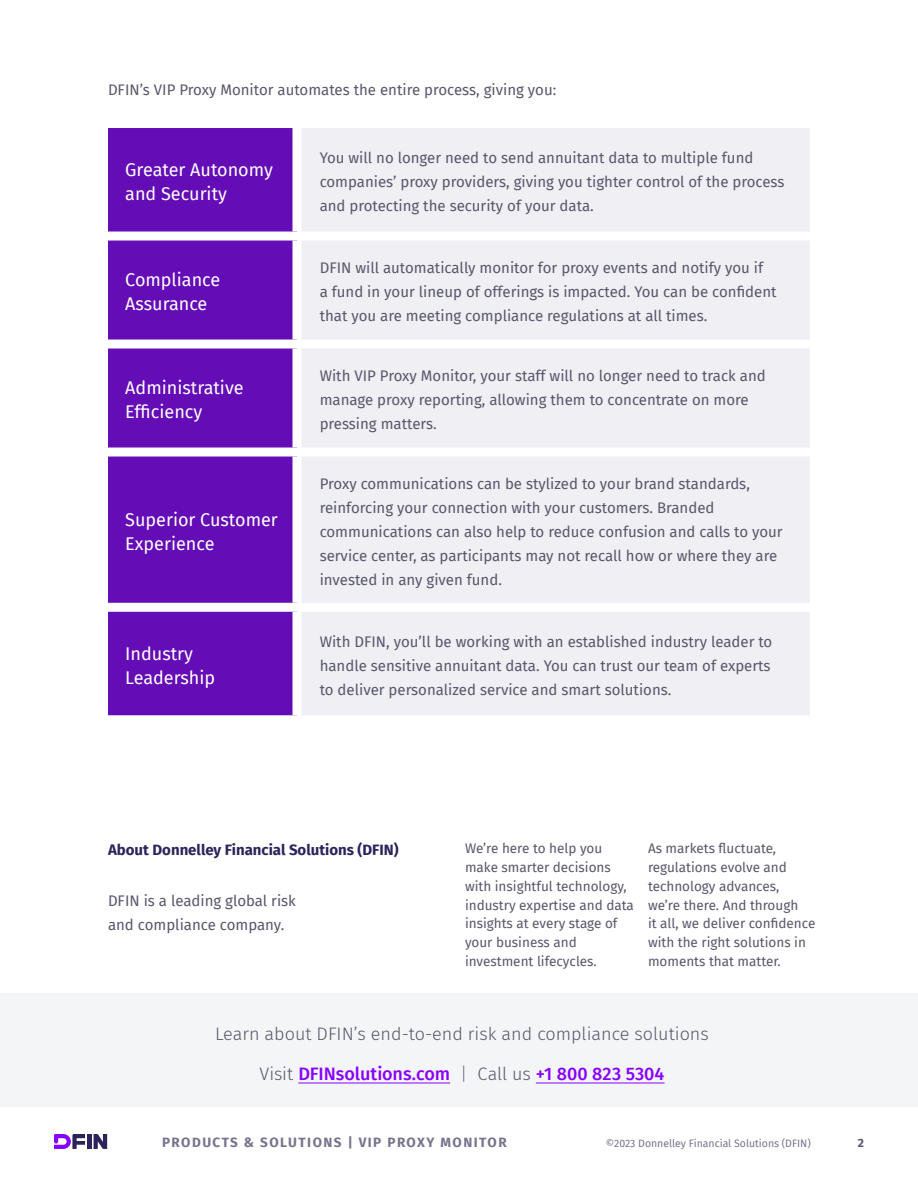
<style>
.page{position:relative;width:918px;height:1188px;background:#fff}
.page>*{position:absolute;margin:0;border:0;box-sizing:border-box;transform-origin:0 0}
.t1{font:18px/24px "Fira Sans";color:#fff}
.t2{font:300 18px/39.5px "Fira Sans";color:#58576b;text-align:center}
.t3{font:15px/24px "Fira Sans";color:#58576b}
.t4{font:700 15px "Fira Sans";color:#2c235a}
.t5{font:13.5px/18.8px "Fira Sans";color:#58576b}
.t6{font:700 13.5px "Fira Sans";letter-spacing:.11em;color:#78738c}
.t7{font:700 12px "Fira Sans";color:#58586c}
.t8{font:10.5px "Fira Sans";color:#78738c}
.s1{font-weight:500;color:#8700ff}
.s2{font-weight:200}
</style>
<div class="page">
<div style="left:108px;top:128px;width:184px;height:587px;background:#640cb6"></div>
<div style="left:302px;top:128px;width:508px;height:587px;background:#efeff4"></div>
<div style="left:108px;top:232px;width:189px;height:9px;background:#fff"></div>
<div style="left:297px;top:232px;width:513px;height:9px;background:#fff"></div>
<div style="left:108px;top:340px;width:189px;height:9px;background:#fff"></div>
<div style="left:297px;top:340px;width:513px;height:9px;background:#fff"></div>
<div style="left:108px;top:448px;width:189px;height:9px;background:#fff"></div>
<div style="left:297px;top:448px;width:513px;height:9px;background:#fff"></div>
<div style="left:108px;top:603px;width:189px;height:9px;background:#fff"></div>
<div style="left:297px;top:603px;width:513px;height:9px;background:#fff"></div>
<div style="left:0;top:993px;width:918px;height:114px;background:#f4f5f7"></div>
<hr style="left:298px;top:1083px;width:152px;height:1px;background:#8700ff">
<hr style="left:536px;top:1083px;width:129px;height:1px;background:#8700ff">
<hr style="left:87px;top:1134px;width:4px;height:15px;background:#2c235a">
<svg style="left:94px;top:1134px;width:13px;height:15px"></svg>
<svg style="left:54px;top:1134px;width:31px;height:15px"></svg>
<p class="t3" style="left:108px;top:77px;width:450px">DFIN’s VIP Proxy Monitor automates the entire process, giving you:</p>
<p class="t1" style="left:125px;top:157px;width:149px">Greater Autonomy and Security</p>
<p class="t3" style="left:320px;top:145px;width:466px">You will no longer need to send annuitant data to multiple fund companies’ proxy providers, giving you tighter control of the process and protecting the security of your data.</p>
<p class="t1" style="left:125px;top:268px;width:97px">Compliance<br>Assurance</p>
<p class="t3" style="left:320px;top:255px;width:459px">DFIN will automatically monitor for proxy events and notify you if<br>a fund in your lineup of offerings is impacted. You can be confident that you are meeting compliance regulations at all times.</p>
<p class="t1" style="left:125px;top:376px;width:120px">Administrative<br>Efficiency</p>
<p class="t3" style="left:320px;top:363px;width:448px">With VIP Proxy Monitor, your staff will no longer need to track and manage proxy reporting, allowing them to concentrate on more pressing matters.</p>
<p class="t1" style="left:125px;top:507px;width:154px">Superior Customer<br>Experience</p>
<p class="t3" style="left:320px;top:471px;width:465px">Proxy communications can be stylized to your brand standards, reinforcing your connection with your customers. Branded communications can also help to reduce confusion and calls to your service center, as participants may not recall how or where they are invested in any given fund.</p>
<p class="t1" style="left:125px;top:641px;width:91px">Industry<br>Leadership</p>
<p class="t3" style="left:320px;top:629px;width:454px;text-align:justify">With DFIN, you’ll be working with an established industry leader to handle sensitive annuitant data. You can trust our team of experts to deliver personalized service and smart solutions.</p>
<p class="t4" style="left:108px;top:837px;width:292px">About Donnelley Financial Solutions (DFIN)</p>
<p class="t3" style="left:108px;top:888px;width:190px">DFIN is a leading global risk and compliance company.</p>
<p class="t5" style="left:465px;top:839px;width:170px">We’re here to help you make smarter decisions with insightful technology, industry expertise and data insights at every stage of your business and investment lifecycles.</p>
<p class="t5" style="left:648px;top:839px;width:169px">As markets fluctuate, regulations evolve and technology advances,<br>we’re there. And through<br>it all, we deliver confidence with the right solutions in moments that matter.</p>
<p class="t2" style="left:215px;top:1014px;width:495px">Learn about DFIN’s end-to-end risk and compliance solutions<br>Visit <span class="s1">DFINsolutions.com</span> <span class="s2">|</span> Call us <span class="s1">+1 800 823 5304</span></p>
<p class="t6" style="left:162px;top:1131px;width:346px">PRODUCTS &amp; SOLUTIONS | VIP PROXY MONITOR</p>
<p class="t8" style="left:606px;top:1135px;width:207px">©2023 Donnelley Financial Solutions (DFIN)</p>
<p class="t7" style="left:858px;top:1132px;width:8px">2</p>
</div>
